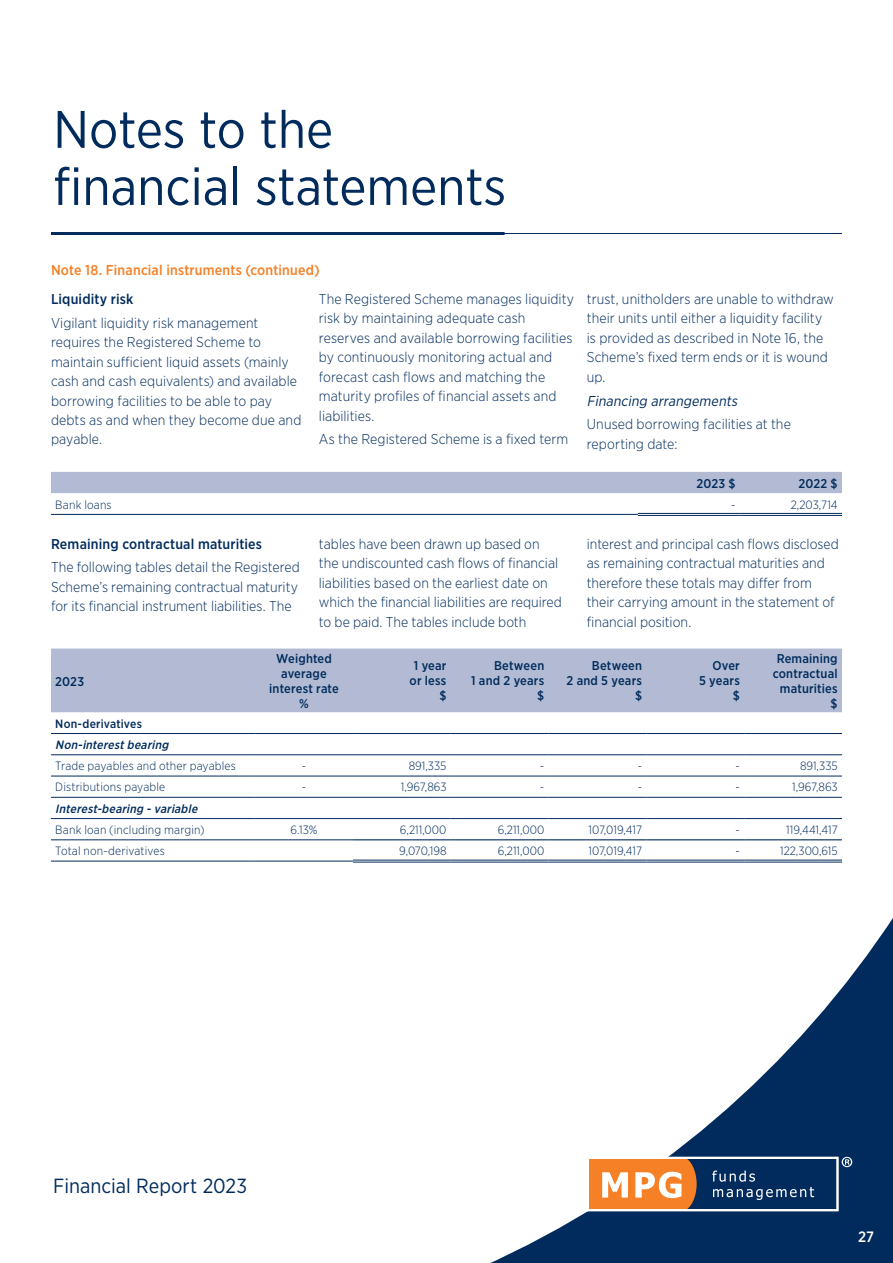
<style>
.page{position:relative;width:893px;height:1263px;background:#fff}
.page>*{position:absolute;margin:0;border:0;box-sizing:border-box;transform-origin:0 0}
.t1{font:52.65px/57.2px "Gotham Narrow";color:#002b5c}
.t2{font:20.4px "Gotham Narrow";color:#002b5c}
.t3{font:500 15px "Gotham Narrow";color:#fff}
.t4{font:300 14.25px/19.5px "Gotham Narrow";letter-spacing:.005em;color:#002b5c}
.t5{font:500 14.25px "Gotham Narrow";letter-spacing:.01em;color:#002b5c}
.t6{font:500 14.25px "Gotham Narrow";letter-spacing:.01em;color:#f58025}
.t7{font:italic 14.25px "Gotham Narrow";color:#002b5c}
.t8{font:500 12.75px/15px "Gotham Narrow";letter-spacing:.015em;color:#002b5c;text-align:right}
.t9{font:300 12px "Gotham Narrow";letter-spacing:.005em;color:#002b5c}
.t10{font:italic 500 12px "Gotham Narrow";color:#002b5c}
.t11{font:500 12px "Gotham Narrow";letter-spacing:.01em;color:#002b5c}
</style>
<div class="page">
<svg style="left:490px;top:918px;width:403px;height:345px"></svg>
<hr style="left:51px;top:233px;width:791px;height:1px;background:#002b5c">
<hr style="left:51px;top:232px;width:454px;height:3px;background:#002b5c">
<svg style="left:842px;top:1157px;width:10px;height:10px"></svg>
<div style="left:684px;top:1158px;width:153px;height:52px;background:#002b5c"></div>
<div style="left:588px;top:1158px;width:96px;height:52px;background:#f58025"></div>
<svg style="left:602px;top:1172px;width:26px;height:25px"></svg>
<svg style="left:635px;top:1159px;width:62px;height:50px"></svg>
<svg style="left:712px;top:1170px;width:102px;height:30px"></svg>
<div style="left:587px;top:1157px;width:251px;height:54px;border:1px solid #fff"></div>
<div style="left:51px;top:472px;width:791px;height:21px;background:#b2bbd3"></div>
<hr style="left:51px;top:514px;width:587px;height:1px;background:#002b5c">
<hr style="left:638px;top:513px;width:102px;height:1px;background:#002b5c">
<hr style="left:638px;top:515px;width:102px;height:1px;background:#002b5c">
<hr style="left:740px;top:513px;width:102px;height:1px;background:#002b5c">
<hr style="left:740px;top:515px;width:102px;height:1px;background:#002b5c">
<div style="left:51px;top:648px;width:791px;height:64px;background:#b2bbd3"></div>
<hr style="left:51px;top:733px;width:204px;height:1px;background:#002b5c">
<hr style="left:51px;top:754px;width:204px;height:1px;background:#002b5c">
<hr style="left:51px;top:776px;width:204px;height:1px;background:#002b5c">
<hr style="left:51px;top:797px;width:204px;height:1px;background:#002b5c">
<hr style="left:51px;top:818px;width:204px;height:1px;background:#002b5c">
<hr style="left:51px;top:839px;width:204px;height:1px;background:#002b5c">
<hr style="left:51px;top:861px;width:204px;height:1px;background:#002b5c">
<hr style="left:255px;top:733px;width:98px;height:1px;background:#002b5c">
<hr style="left:353px;top:733px;width:98px;height:1px;background:#002b5c">
<hr style="left:451px;top:733px;width:98px;height:1px;background:#002b5c">
<hr style="left:549px;top:733px;width:97px;height:1px;background:#002b5c">
<hr style="left:646px;top:733px;width:98px;height:1px;background:#002b5c">
<hr style="left:744px;top:733px;width:98px;height:1px;background:#002b5c">
<hr style="left:255px;top:754px;width:98px;height:1px;background:#002b5c">
<hr style="left:353px;top:754px;width:98px;height:1px;background:#002b5c">
<hr style="left:451px;top:754px;width:98px;height:1px;background:#002b5c">
<hr style="left:549px;top:754px;width:97px;height:1px;background:#002b5c">
<hr style="left:646px;top:754px;width:98px;height:1px;background:#002b5c">
<hr style="left:744px;top:754px;width:98px;height:1px;background:#002b5c">
<hr style="left:255px;top:776px;width:98px;height:1px;background:#002b5c">
<hr style="left:353px;top:776px;width:98px;height:1px;background:#002b5c">
<hr style="left:451px;top:776px;width:98px;height:1px;background:#002b5c">
<hr style="left:549px;top:776px;width:97px;height:1px;background:#002b5c">
<hr style="left:646px;top:776px;width:98px;height:1px;background:#002b5c">
<hr style="left:744px;top:776px;width:98px;height:1px;background:#002b5c">
<hr style="left:255px;top:797px;width:98px;height:1px;background:#002b5c">
<hr style="left:353px;top:797px;width:98px;height:1px;background:#002b5c">
<hr style="left:451px;top:797px;width:98px;height:1px;background:#002b5c">
<hr style="left:549px;top:797px;width:97px;height:1px;background:#002b5c">
<hr style="left:646px;top:797px;width:98px;height:1px;background:#002b5c">
<hr style="left:744px;top:797px;width:98px;height:1px;background:#002b5c">
<hr style="left:255px;top:818px;width:98px;height:1px;background:#002b5c">
<hr style="left:353px;top:818px;width:98px;height:1px;background:#002b5c">
<hr style="left:451px;top:818px;width:98px;height:1px;background:#002b5c">
<hr style="left:549px;top:818px;width:97px;height:1px;background:#002b5c">
<hr style="left:646px;top:818px;width:98px;height:1px;background:#002b5c">
<hr style="left:744px;top:818px;width:98px;height:1px;background:#002b5c">
<hr style="left:255px;top:839px;width:98px;height:1px;background:#002b5c">
<hr style="left:255px;top:861px;width:98px;height:1px;background:#002b5c">
<hr style="left:353px;top:839px;width:98px;height:1px;background:#002b5c">
<hr style="left:451px;top:839px;width:98px;height:1px;background:#002b5c">
<hr style="left:549px;top:839px;width:97px;height:1px;background:#002b5c">
<hr style="left:646px;top:839px;width:98px;height:1px;background:#002b5c">
<hr style="left:744px;top:839px;width:98px;height:1px;background:#002b5c">
<hr style="left:353px;top:859px;width:98px;height:1px;background:#002b5c">
<hr style="left:353px;top:861px;width:98px;height:1px;background:#002b5c">
<hr style="left:451px;top:859px;width:98px;height:1px;background:#002b5c">
<hr style="left:451px;top:861px;width:98px;height:1px;background:#002b5c">
<hr style="left:549px;top:859px;width:97px;height:1px;background:#002b5c">
<hr style="left:549px;top:861px;width:97px;height:1px;background:#002b5c">
<hr style="left:646px;top:859px;width:98px;height:1px;background:#002b5c">
<hr style="left:646px;top:861px;width:98px;height:1px;background:#002b5c">
<hr style="left:744px;top:859px;width:98px;height:1px;background:#002b5c">
<hr style="left:744px;top:861px;width:98px;height:1px;background:#002b5c">
<h1 class="t1" style="left:53px;top:100px;width:454px">Notes to the financial statements</h1>
<p class="t6" style="left:51px;top:261px;width:270px">Note 18. Financial instruments (continued)</p>
<p class="t5" style="left:51px;top:290px;width:84px">Liquidity risk</p>
<p class="t4" style="left:51px;top:312px;width:252px">Vigilant liquidity risk management requires the Registered Scheme to maintain sufficient liquid assets (mainly cash and cash equivalents) and available borrowing facilities to be able to pay debts as and when they become due and payable.</p>
<p class="t4" style="left:319px;top:289px;width:257px">The Registered Scheme manages liquidity risk by maintaining adequate cash reserves and available borrowing facilities by continuously monitoring actual and forecast cash flows and matching the maturity profiles of financial assets and liabilities.</p>
<p class="t4" style="left:319px;top:429px;width:251px">As the Registered Scheme is a fixed term</p>
<p class="t4" style="left:587px;top:289px;width:249px">trust, unitholders are unable to withdraw their units until either a liquidity facility is provided as described in Note 16, the Scheme’s fixed term ends or it is wound up.</p>
<p class="t7" style="left:587px;top:392px;width:155px">Financing arrangements</p>
<p class="t4" style="left:587px;top:414px;width:206px">Unused borrowing facilities at the reporting date:</p>
<p class="t8" style="left:696px;top:475px;width:41px">2023 $</p>
<p class="t8" style="left:798px;top:475px;width:41px">2022 $</p>
<p class="t9" style="left:55px;top:497px;width:58px">Bank loans</p>
<p class="t9" style="left:731px;top:497px;width:6px">-</p>
<p class="t9" style="left:791px;top:497px;width:48px">2,203,714</p>
<p class="t5" style="left:51px;top:534px;width:212px">Remaining contractual maturities</p>
<p class="t4" style="left:51px;top:557px;width:250px">The following tables detail the Registered<br>Scheme’s remaining contractual maturity for its financial instrument liabilities. The</p>
<p class="t4" style="left:319px;top:533px;width:244px">tables have been drawn up based on the undiscounted cash flows of financial liabilities based on the earliest date on which the financial liabilities are required to be paid. The tables include both</p>
<p class="t4" style="left:587px;top:533px;width:253px">interest and principal cash flows disclosed as remaining contractual maturities and therefore these totals may differ from their carrying amount in the statement of financial position.</p>
<p class="t8" style="left:55px;top:673px;width:30px">2023</p>
<p class="t8" style="left:269px;top:651px;width:71px;text-align:center">Weighted average interest rate %</p>
<p class="t8" style="left:410px;top:658px;width:38px">1 year or less $</p>
<p class="t8" style="left:471px;top:658px;width:75px">Between<br>1 and 2 years $</p>
<p class="t8" style="left:567px;top:658px;width:77px">Between<br>2 and 5 years $</p>
<p class="t8" style="left:699px;top:658px;width:42px">Over<br>5 years $</p>
<p class="t8" style="left:773px;top:651px;width:66px">Remaining contractual maturities $</p>
<p class="t11" style="left:55px;top:716px;width:88px">Non-derivatives</p>
<p class="t10" style="left:55px;top:737px;width:118px">Non-interestbearing</p>
<p class="t9" style="left:55px;top:759px;width:182px">Trade payables and other payables</p>
<p class="t9" style="left:302px;top:759px;width:6px">-</p>
<p class="t9" style="left:409px;top:759px;width:39px">891,335</p>
<p class="t9" style="left:540px;top:759px;width:6px">-</p>
<p class="t9" style="left:638px;top:759px;width:6px">-</p>
<p class="t9" style="left:735px;top:759px;width:6px">-</p>
<p class="t9" style="left:800px;top:759px;width:39px">891,335</p>
<p class="t9" style="left:55px;top:780px;width:112px">Distributions payable</p>
<p class="t9" style="left:302px;top:780px;width:6px">-</p>
<p class="t9" style="left:401px;top:780px;width:47px">1,967,863</p>
<p class="t9" style="left:540px;top:780px;width:6px">-</p>
<p class="t9" style="left:638px;top:780px;width:6px">-</p>
<p class="t9" style="left:736px;top:780px;width:6px">-</p>
<p class="t9" style="left:792px;top:780px;width:47px">1,967,863</p>
<p class="t10" style="left:55px;top:801px;width:147px">Interest-bearing -variable</p>
<p class="t9" style="left:55px;top:822px;width:151px">Bank loan (including margin)</p>
<p class="t9" style="left:290px;top:822px;width:29px">6.13%</p>
<p class="t9" style="left:400px;top:822px;width:48px">6,211,000</p>
<p class="t9" style="left:498px;top:822px;width:48px">6,211,000</p>
<p class="t9" style="left:588px;top:822px;width:55px">107,019,417</p>
<p class="t9" style="left:735px;top:822px;width:6px">-</p>
<p class="t9" style="left:786px;top:822px;width:53px">119,441,417</p>
<p class="t9" style="left:55px;top:844px;width:111px">Total non-derivatives</p>
<p class="t9" style="left:399px;top:844px;width:49px">9,070,198</p>
<p class="t9" style="left:498px;top:844px;width:48px">6,211,000</p>
<p class="t9" style="left:588px;top:844px;width:55px">107,019,417</p>
<p class="t9" style="left:735px;top:844px;width:6px">-</p>
<p class="t9" style="left:780px;top:844px;width:59px">122,300,615</p>
<h2 class="t2" style="left:53px;top:1173px;width:196px">Financial Report 2023</h2>
<p class="t3" style="left:858px;top:1227px;width:17px">27</p>
</div>
